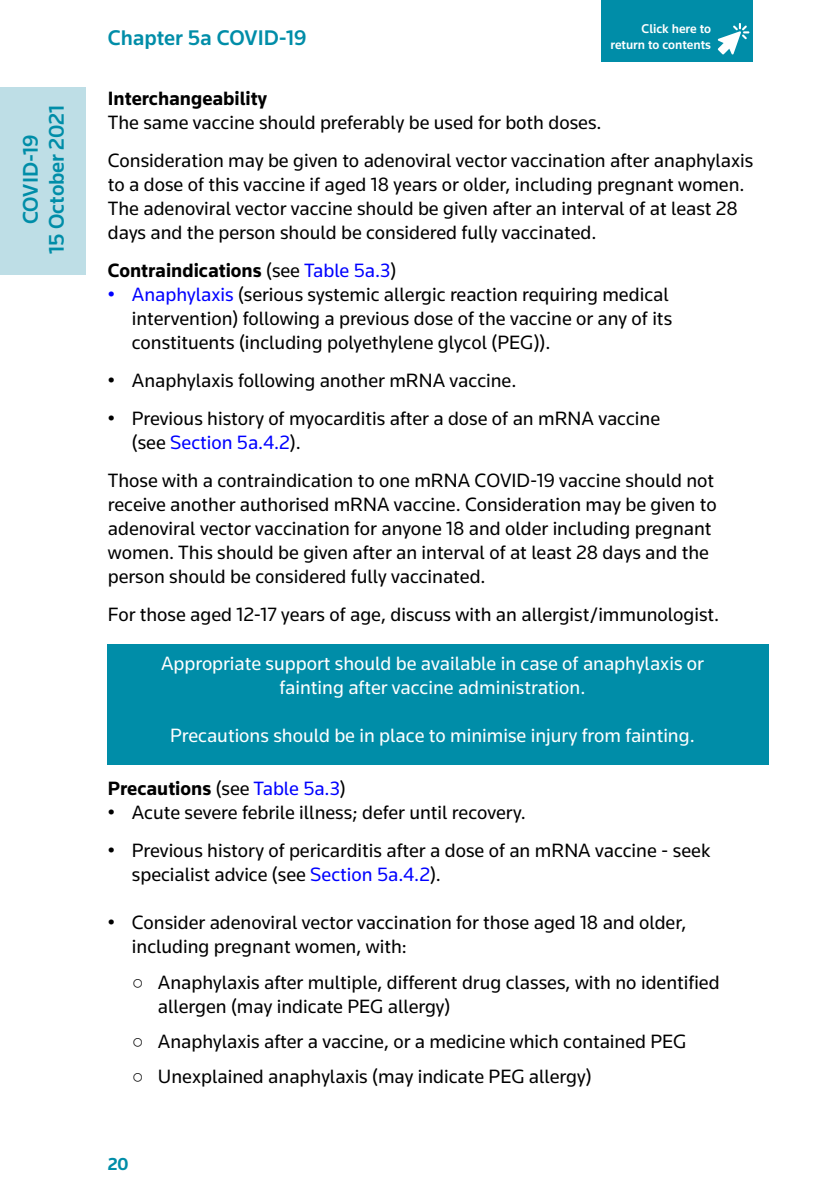
<style>
.page{position:relative;width:840px;height:1191px;background:#fff}
.page>*{position:absolute;margin:0;border:0;box-sizing:border-box;transform-origin:0 0}
.t1{font:500 22px/26px "Knowledge";color:#008da8;text-align:center}
.t2{font:20px/24px "Knowledge";color:#000}
.t3{font:20px/24px "Knowledge";color:#fff;text-align:center}
.t4{font:700 20px "Knowledge";color:#000}
.t5{font:700 18px "Knowledge";color:#008da8}
.t6{font:500 13.2px/15.8px "Knowledge";color:#fff;text-align:right}
.s1{font-weight:400}
.s2{font-weight:400;color:#00f}
.s3{color:#00f}
.s4{font-family:"Arial";font-weight:900}
</style>
<div class="page">
<div style="left:601px;top:0;width:151px;height:62px;background:#008da8"></div>
<div style="left:0;top:87px;width:85px;height:187px;background:#bedee6"></div>
<svg style="left:717px;top:23px;width:32px;height:32px"></svg>
<div style="left:108px;top:644px;width:660px;height:120px;background:#008da8"></div>
<p class="t1" style="left:17px;top:254px;width:150px;rotate:-90deg">COVID-19<br>15 October 2021</p>
<p class="t1" style="left:108px;top:25px;width:200px">Chapter 5a COVID-19</p>
<p class="t6" style="left:610px;top:21px;width:102px">Click here to return to contents</p>
<p class="t4" style="left:108px;top:86px;width:161px">Interchangeability</p>
<p class="t2" style="left:108px;top:103px;width:646px;line-height:38px">The same vaccine should preferably be used for both doses.<br>Consideration may be given to adenoviral vector vaccination after anaphylaxis</p>
<p class="t2" style="left:108px;top:172px;width:638px">to a dose of this vaccine if aged 18 years or older, including pregnant women.<br>The adenoviral vector vaccine should be given after an interval of at least 28 days and the person should be considered fully vaccinated.</p>
<p class="t4" style="left:108px;top:258px;width:290px">Contraindications <span class="s1">(see</span> <span class="s2">Table 5a.3</span><span class="s1">)</span></p>
<p class="t2" style="left:132px;top:282px;width:541px;text-indent:-24px"><span class="s3">• Anaphylaxis</span> (serious systemic allergic reaction requiring medical intervention) following a previous dose of the vaccine or any of its constituents (including polyethylene glycol (PEG)).</p>
<p class="t2" style="left:108px;top:368px;width:410px">• Anaphylaxis following another mRNA vaccine.</p>
<p class="t2" style="left:132px;top:406px;width:529px;text-indent:-24px">• Previous history of myocarditis after a dose of an mRNA vaccine (see <span class="s3">Section 5a.4.2</span>).</p>
<p class="t2" style="left:108px;top:468px;width:610px">Those with a contraindication to one mRNA COVID-19 vaccine should not receive another authorised mRNA vaccine. Consideration may be given to adenoviral vector vaccination for anyone 18 and older including pregnant women. This should be given after an interval of at least 28 days and the person should be considered fully vaccinated.</p>
<p class="t2" style="left:108px;top:602px;width:612px">For those aged 12-17 years of age, discuss with an allergist/immunologist.</p>
<p class="t3" style="left:161px;top:650px;width:544px">Appropriate support should be available in case of anaphylaxis or fainting after vaccine administration.</p>
<p class="t3" style="left:170px;top:722px;width:526px">Precautions should be in place to minimise injury from fainting.</p>
<p class="t4" style="left:108px;top:776px;width:239px">Precautions <span class="s1">(see</span> <span class="s2">Table 5a.3</span><span class="s1">)</span></p>
<p class="t2" style="left:108px;top:800px;width:419px">• Acute severe febrile illness; defer until recovery.</p>
<p class="t2" style="left:132px;top:838px;width:579px;text-indent:-24px">• Previous history of pericarditis after a dose of an mRNA vaccine - seek specialist advice (see <span class="s3">Section 5a.4.2</span>).</p>
<p class="t2" style="left:132px;top:910px;width:555px;text-indent:-24px">• Consider adenoviral vector vaccination for those aged 18 and older, including pregnant women, with:</p>
<p class="t2" style="left:158px;top:969px;width:563px;text-indent:-26px"><span class="s4">○</span> Anaphylaxis after multiple, different drug classes, with no identified allergen (may indicate PEG allergy)</p>
<p class="t2" style="left:132px;top:1029px;width:555px"><span class="s4">○</span> Anaphylaxis after a vaccine, or a medicine which contained PEG</p>
<p class="t2" style="left:132px;top:1064px;width:461px"><span class="s4">○</span> Unexplained anaphylaxis (may indicate PEG allergy)</p>
<p class="t5" style="left:108px;top:1153px;width:22px">20</p>
</div>
